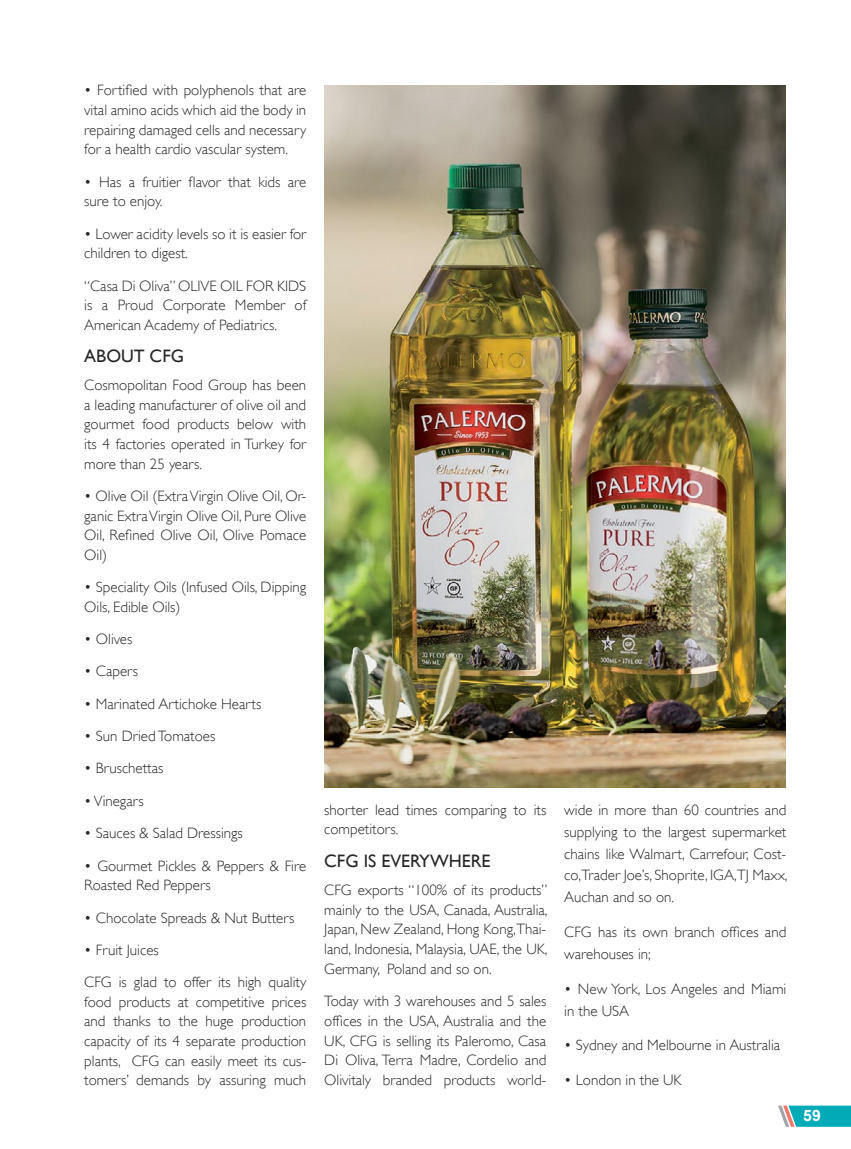
<style>
.page{position:relative;width:851px;height:1149px;background:#fff}
.page>*{position:absolute;margin:0;border:0;box-sizing:border-box;transform-origin:0 0}
.t1{font:18px "Gill Sans";color:#292829}
.t2{font:700 15.75px "Arial";color:#fff}
.t3{font:300 15px/19.6px "Gill Sans";color:#292829;text-align:justify}
</style>
<div class="page">
<img style="left:324px;top:85px;width:461px;height:702px">
<svg style="left:778px;top:1105px;width:72px;height:22px;background:#35b3bc"></svg>
<p class="t3" style="left:84px;top:80px;width:223px">• Fortified with polyphenols that are vital amino acids which aid the body in repairing damaged cells and necessary for a health cardio vascular system.</p>
<p class="t3" style="left:84px;top:172px;width:223px">• Has a fruitier flavor that kids are sure to enjoy.</p>
<p class="t3" style="left:84px;top:224px;width:223px">• Lower acidity levels so it is easier for children to digest.</p>
<p class="t3" style="left:84px;top:275px;width:223px">“Casa Di Oliva” OLIVE OIL FOR KIDS is a Proud Corporate Member of American Academy of Pediatrics.</p>
<p class="t1" style="left:84px;top:345px;width:101px">ABOUT CFG</p>
<p class="t3" style="left:84px;top:375px;width:223px">Cosmopolitan Food Group has been a leading manufacturer of olive oil and gourmet food products below with its 4 factories operated in Turkey for more than 25 years.</p>
<p class="t3" style="left:84px;top:486px;width:223px">• Olive Oil (Extra Virgin Olive Oil, Or&shy;ganic Extra Virgin Olive Oil, Pure Olive Oil, Refined Olive Oil, Olive Pomace Oil)</p>
<p class="t3" style="left:84px;top:577px;width:223px">• Speciality Oils (Infused Oils, Dipping<br>Oils, Edible Oils)</p>
<p class="t3" style="left:84px;top:629px;width:50px">• Olives</p>
<p class="t3" style="left:84px;top:661px;width:55px">• Capers</p>
<p class="t3" style="left:84px;top:693px;width:179px">• Marinated Artichoke Hearts</p>
<p class="t3" style="left:84px;top:726px;width:133px">• Sun Dried Tomatoes</p>
<p class="t3" style="left:84px;top:758px;width:81px">• Bruschettas</p>
<p class="t3" style="left:84px;top:790px;width:61px">• Vinegars</p>
<p class="t3" style="left:84px;top:823px;width:160px">• Sauces &amp; Salad Dressings</p>
<p class="t3" style="left:84px;top:855px;width:223px">• Gourmet Pickles &amp; Peppers &amp; Fire<br>Roasted Red Peppers</p>
<p class="t3" style="left:84px;top:907px;width:211px">• Chocolate Spreads &amp; Nut Butters</p>
<p class="t3" style="left:84px;top:933px;width:223px;line-height:32.4px">• Fruit Juices<br>CFG is glad to offer its high quality</p>
<p class="t3" style="left:84px;top:991px;width:223px">food products at competitive prices and thanks to the huge production capacity of its 4 separate production plants, CFG can easily meet its cus&shy;tomers’ demands by assuring much</p>
<p class="t3" style="left:324px;top:799px;width:223px">shorter lead times comparing to its competitors.</p>
<p class="t1" style="left:324px;top:850px;width:168px">CFG IS EVERYWHERE</p>
<p class="t3" style="left:324px;top:879px;width:225px">CFG exports “100% of its products” mainly to the USA, Canada, Australia, Japan, New Zealand, Hong Kong,Thai&shy;land, Indonesia, Malaysia, UAE, the UK, Germany, Poland and so on.</p>
<p class="t3" style="left:324px;top:991px;width:223px">Today with 3 warehouses and 5 sales offices in the USA, Australia and the UK, CFG is selling its Paleromo, Casa Di Oliva, Terra Madre, Cordelio and Olivitaly branded products world-</p>
<p class="t3" style="left:564px;top:798px;width:225px;line-height:21.9px">wide in more than 60 countries and supplying to the largest supermarket chains like Walmart, Carrefour, Cost&shy;co,Trader Joe’s, Shoprite, IGA,TJ Maxx, Auchan and so on.</p>
<p class="t3" style="left:564px;top:920px;width:223px;line-height:21.9px">CFG has its own branch offices and warehouses in;</p>
<p class="t3" style="left:564px;top:977px;width:223px;line-height:21.9px">• New York, Los Angeles and Miami in the USA</p>
<p class="t3" style="left:564px;top:1035px;width:217px">• Sydney and Melbourne in Australia</p>
<p class="t3" style="left:564px;top:1069px;width:119px">• London in the UK</p>
<p class="t2" style="left:803px;top:1104px;width:19px">59</p>
</div>
